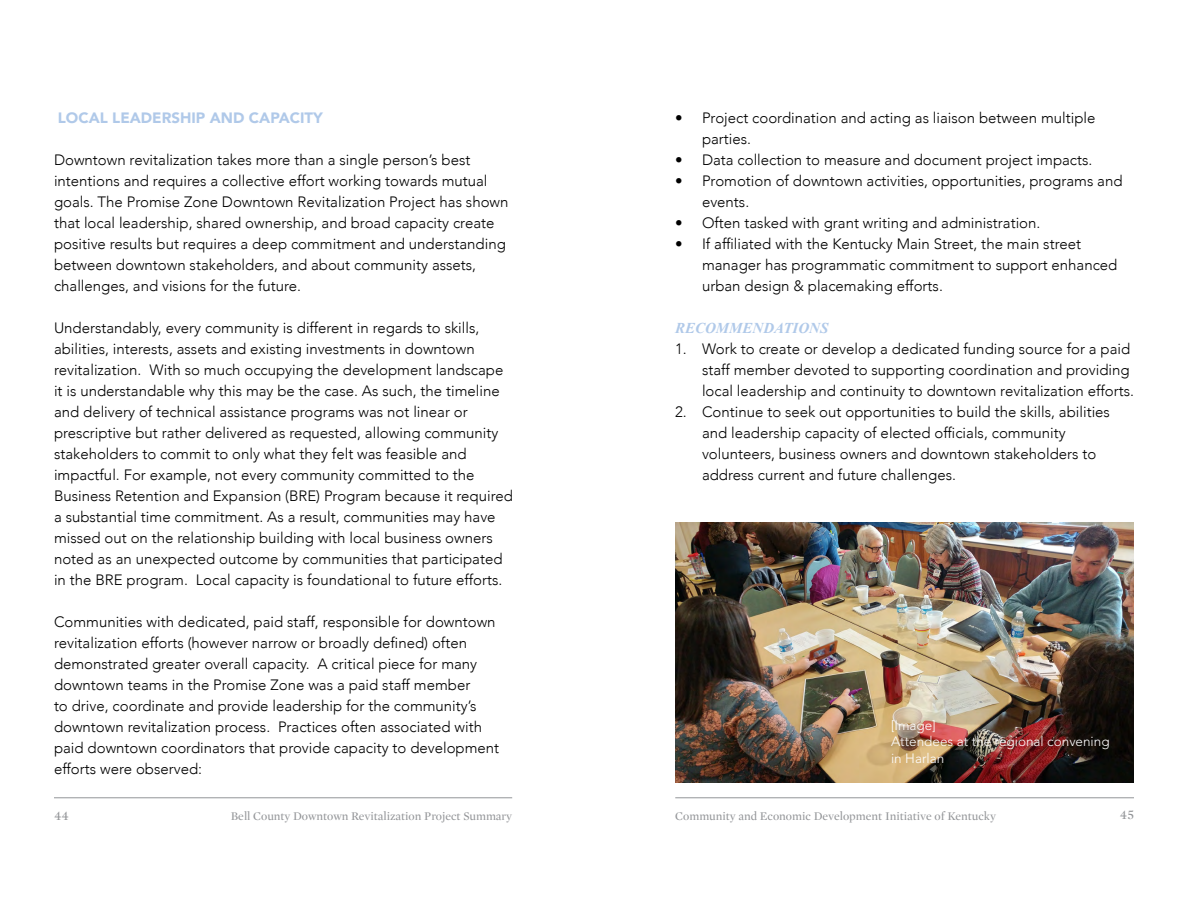
<style>
.page{position:relative;width:1188px;height:918px;background:#fff}
.page>*{position:absolute;margin:0;border:0;box-sizing:border-box;transform-origin:0 0}
.t1{font:300 15px/21px "Avenir";color:#000}
.t2{font:900 15px "Avenir";color:#b0c9e9}
.t3{font:italic 700 15px "Times New Roman";color:#b0c9e9}
.t4{font:300 13.5px/16.2px "Avenir LT Std";color:#fff}
.t5{font:13.5px "Mercury Display";color:#939598}
.t6{font:12px "Mercury Display";color:#939598}
</style>
<div class="page">
<hr style="left:54px;top:797px;width:458px;height:1px;background:#939598">
<hr style="left:675px;top:797px;width:459px;height:1px;background:#939598">
<img style="left:675px;top:522px;width:459px;height:261px">
<p class="t2" style="left:58px;top:105px;width:266px">LOCAL LEADERSHIP AND CAPACITY</p>
<p class="t1" style="left:54px;top:149px;width:456px">Downtown revitalization takes more than a single person’s best intentions and requires a collective effort working towards mutual goals. The Promise Zone Downtown Revitalization Project has shown that local leadership, shared ownership, and broad capacity create positive results but requires a deep commitment and understanding between downtown stakeholders, and about community assets, challenges, and visions for the future.</p>
<p class="t1" style="left:54px;top:317px;width:460px">Understandably, every community is different in regards to skills, abilities, interests, assets and existing investments in downtown revitalization. With so much occupying the development landscape it is understandable why this may be the case. As such, the timeline and delivery of technical assistance programs was not linear or prescriptive but rather delivered as requested, allowing community stakeholders to commit to only what they felt was feasible and impactful. For example, not every community committed to the Business Retention and Expansion (BRE) Program because it required a substantial time commitment. As a result, communities may have missed out on the relationship building with local business owners noted as an unexpected outcome by communities that participated in the BRE program. Local capacity is foundational to future efforts.</p>
<p class="t1" style="left:54px;top:611px;width:447px">Communities with dedicated, paid staff, responsible for downtown revitalization efforts (however narrow or broadly defined) often demonstrated greater overall capacity. A critical piece for many downtown teams in the Promise Zone was a paid staff member<br>to drive, coordinate and provide leadership for the community’s downtown revitalization process. Practices often associated with paid downtown coordinators that provide capacity to development efforts were observed:</p>
<p class="t1" style="left:702px;top:107px;width:395px;text-indent:-27px">• Project coordination and acting as liaison between multiple parties.</p>
<p class="t1" style="left:675px;top:149px;width:419px">• Data collection to measure and document project impacts.</p>
<p class="t1" style="left:702px;top:170px;width:422px;text-indent:-27px">• Promotion of downtown activities, opportunities, programs and events.</p>
<p class="t1" style="left:675px;top:212px;width:367px">• Often tasked with grant writing and administration.</p>
<p class="t1" style="left:702px;top:233px;width:417px;text-indent:-27px">• If affiliated with the Kentucky Main Street, the main street manager has programmatic commitment to support enhanced urban design &amp; placemaking efforts.</p>
<p class="t3" style="left:675px;top:318px;width:155px">RECOMMENDATIONS</p>
<p class="t1" style="left:702px;top:338px;width:433px;text-indent:-27px">1. Work to create or develop a dedicated funding source for a paid staff member devoted to supporting coordination and providing local leadership and continuity to downtown revitalization efforts.</p>
<p class="t1" style="left:702px;top:401px;width:410px;text-indent:-27px">2. Continue to seek out opportunities to build the skills, abilities and leadership capacity of elected officials, community volunteers, business owners and downtown stakeholders to address current and future challenges.</p>
<p class="t4" style="left:891px;top:718px;width:220px">[Image]<br>Attendees at the regional convening in Harlan</p>
<p class="t5" style="left:54px;top:806px;width:16px">44</p>
<p class="t6" style="left:231px;top:807px;width:283px">Bell County Downtown Revitalization Project Summary</p>
<p class="t6" style="left:675px;top:807px;width:322px">Community and Economic Development Initiative of Kentucky</p>
<p class="t5" style="left:1120px;top:805px;width:16px">45</p>
</div>
